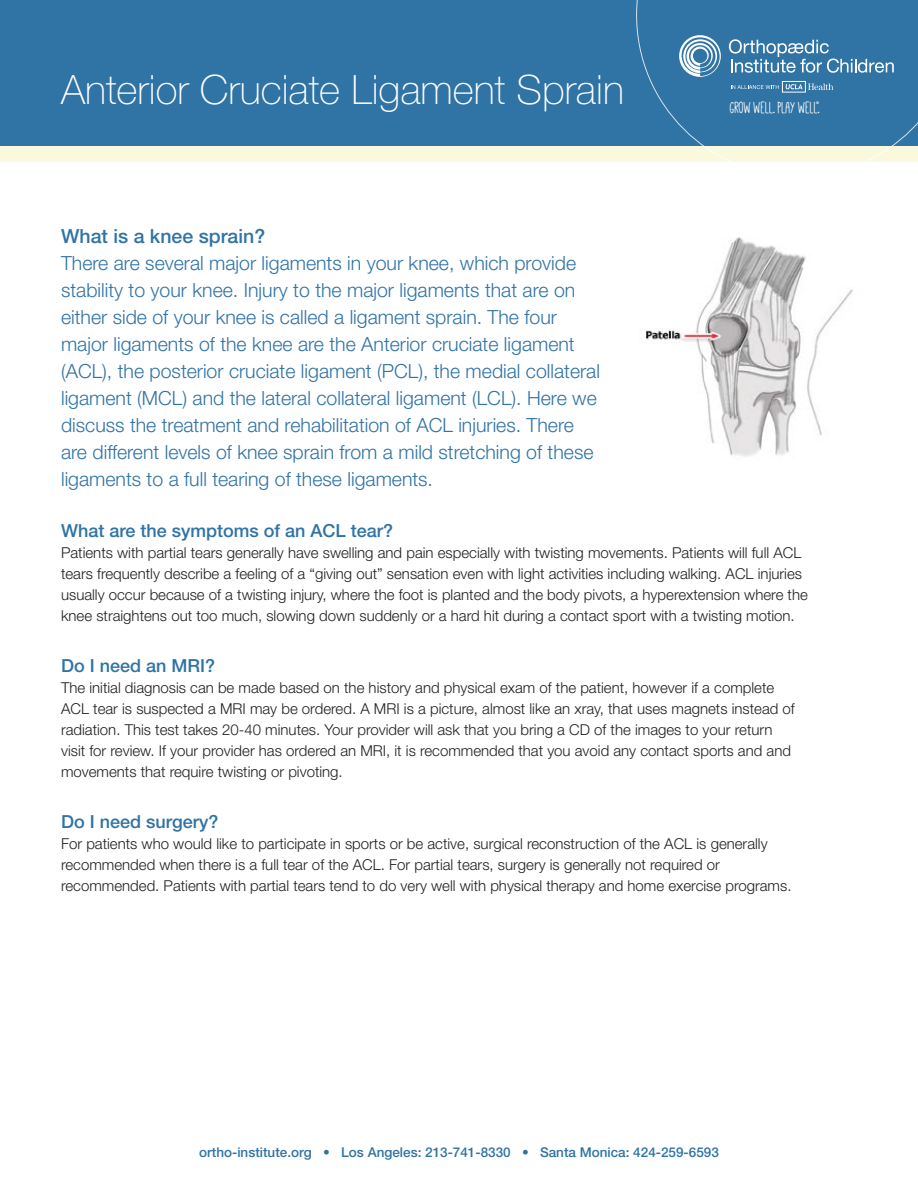
<style>
.page{position:relative;width:918px;height:1188px;background:#fff}
.page>*{position:absolute;margin:0;border:0;box-sizing:border-box;transform-origin:0 0}
.t1{font:100 40.5px "Helvetica Neue LT Std";color:#fff}
.t2{font:300 19.5px/27px "Helvetica Neue LT Std";color:#3073a5}
.t3{font:500 19.5px "Helvetica Neue LT Std";color:#3073a5}
.copy{font:500 18px "Helvetica Neue LT Std";color:#3073a5}
.t4{font:18px "Mathlete Bulky";color:#fff}
.copy-2{font:300 15px/21px "Helvetica Neue LT Std";color:#231f20}
.t5{font:500 13.5px "Helvetica Neue LT Std";color:#3073a5}
.t6{font:700 3.6px "Helvetica Neue";color:#fff}
</style>
<div class="page">
<div style="left:0;top:0;width:918px;height:148px;background:#3073a5"></div>
<div style="left:0;top:147px;width:918px;height:15px;background:#fbf9dd"></div>
<svg style="left:636px;top:0;width:282px;height:162px"></svg>
<svg style="left:731px;top:85px;width:48px;height:4px"></svg>
<svg style="left:729px;top:39px;width:165px;height:34px"></svg>
<svg style="left:679px;top:35px;width:42px;height:42px"></svg>
<div style="left:782px;top:81px;width:24px;height:11px;border:1px solid #fff"></div>
<svg style="left:786px;top:84px;width:47px;height:6px"></svg>
<img style="left:645px;top:238px;width:208px;height:219px">
<p class="t1" style="left:61px;top:67px;width:564px">Anterior Cruciate Ligament Sprain</p>
<p class="t4" style="left:730px;top:99px;width:92px">GROW WELL. PLAY WELL.</p>
<p class="t6" style="left:816px;top:100px;width:4px">®</p>
<p class="t3" style="left:61px;top:224px;width:206px">What is a knee sprain?</p>
<p class="t2" style="left:61px;top:249px;width:540px">There are several major ligaments in your knee, which provide stability to your knee. Injury to the major ligaments that are on either side of your knee is called a ligament sprain. The four major ligaments of the knee are the Anterior cruciate ligament (ACL), the posterior cruciate ligament (PCL), the medial collateral ligament (MCL) and the lateral collateral ligament (LCL). Here we discuss the treatment and rehabilitation of ACL injuries. There are different levels of knee sprain from a mild stretching of these ligaments to a full tearing of these ligaments.</p>
<p class="copy" style="left:61px;top:520px;width:334px">What are the symptoms of an ACL tear?</p>
<p class="copy-2" style="left:61px;top:542px;width:748px">Patients with partial tears generally have swelling and pain especially with twisting movements. Patients will full ACL tears frequently describe a feeling of a “giving out” sensation even with light activities including walking. ACL injuries usually occur because of a twisting injury, where the foot is planted and the body pivots, a hyperextension where the knee straightens out too much, slowing down suddenly or a hard hit during a contact sport with a twisting motion.</p>
<p class="copy" style="left:61px;top:655px;width:156px">Do I need an MRI?</p>
<p class="copy-2" style="left:61px;top:677px;width:735px">The initial diagnosis can be made based on the history and physical exam of the patient, however if a complete ACL tear is suspected a MRI may be ordered. A MRI is a picture, almost like an xray, that uses magnets instead of radiation. This test takes 20-40 minutes. Your provider will ask that you bring a CD of the images to your return visit for review. If your provider has ordered an MRI, it is recommended that you avoid any contact sports and and movements that require twisting or pivoting.</p>
<p class="copy" style="left:61px;top:811px;width:159px">Do I need surgery?</p>
<p class="copy-2" style="left:61px;top:833px;width:732px">For patients who would like to participate in sports or be active, surgical reconstruction of the ACL is generally recommended when there is a full tear of the ACL. For partial tears, surgery is generally not required or recommended. Patients with partial tears tend to do very well with physical therapy and home exercise programs.</p>
<p class="t5" style="left:199px;top:1144px;width:521px">ortho-institute.org • Los Angeles: 213-741-8330 • Santa Monica: 424-259-6593</p>
</div>
